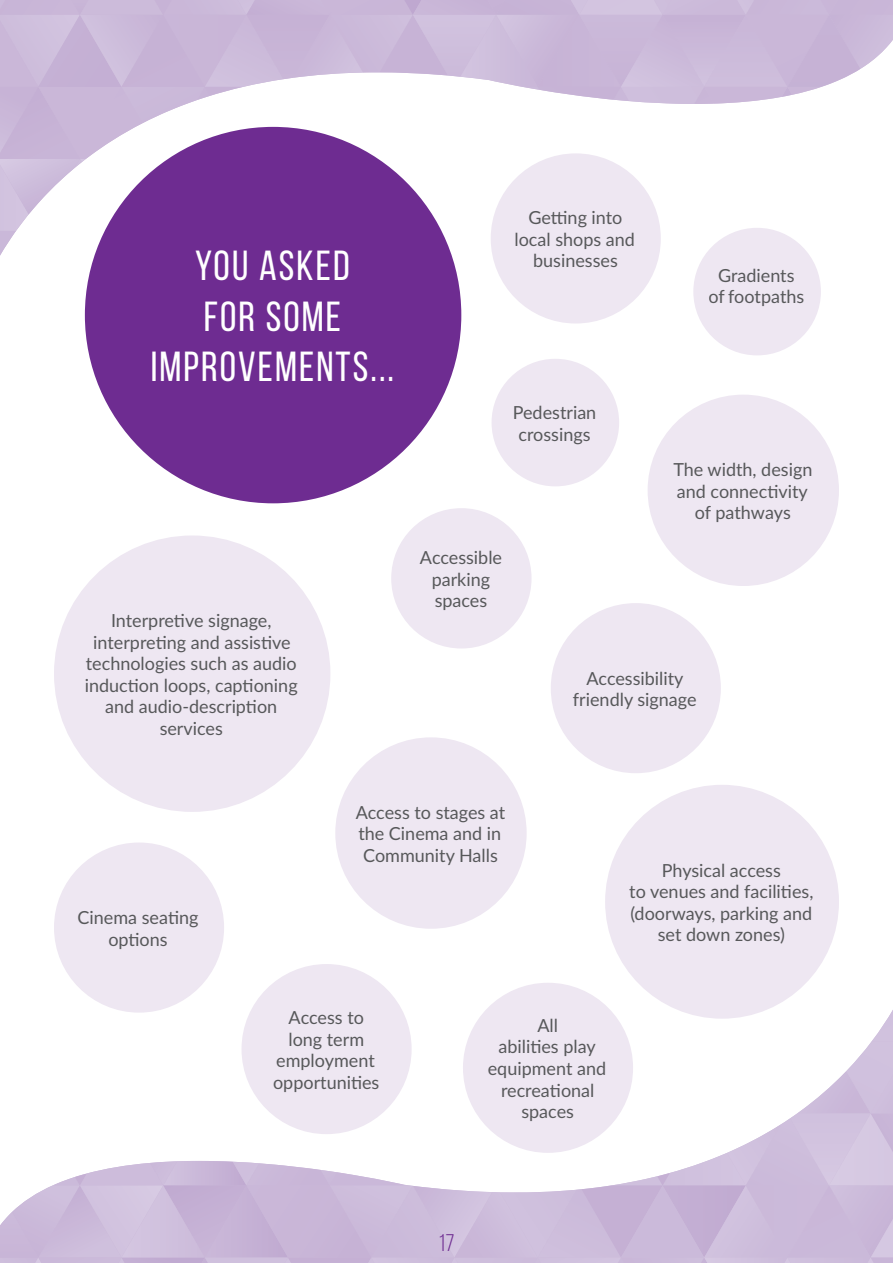
<style>
.page{position:relative;width:893px;height:1263px;background:#fff}
.page>*{position:absolute;margin:0;border:0;box-sizing:border-box;transform-origin:0 0}
.t1{font:42px/50.4px "Bebas Neue";letter-spacing:.05em;color:#fff;text-align:center}
.t2{font:24px "Bebas Neue";color:#6e2c91}
.t3{font:18px/21.6px "Lato";color:#57585a;text-align:center}
</style>
<div class="page">
<svg style="left:0;top:0;width:893px;height:256px"></svg>
<svg style="left:0;top:1010px;width:893px;height:253px"></svg>
<div style="left:92px;top:134px;width:362px;height:362px;background:#6e2c91;border-radius:50%"></div>
<div style="left:85px;top:127px;width:376px;height:376px;border:15px solid #6e2c91;border-radius:50%"></div>
<div style="left:498px;top:161px;width:155px;height:155px;background:#eee7f2;border-radius:50%"></div>
<div style="left:491px;top:153px;width:170px;height:170px;border:15px solid #eee7f2;border-radius:50%"></div>
<div style="left:499px;top:366px;width:113px;height:113px;background:#eee7f2;border-radius:50%"></div>
<div style="left:492px;top:359px;width:127px;height:127px;border:15px solid #eee7f2;border-radius:50%"></div>
<div style="left:701px;top:235px;width:112px;height:113px;background:#eee7f2;border-radius:50%"></div>
<div style="left:693px;top:228px;width:128px;height:127px;border:15px solid #eee7f2;border-radius:50%"></div>
<div style="left:655px;top:402px;width:176px;height:176px;background:#eee7f2;border-radius:50%"></div>
<div style="left:648px;top:395px;width:191px;height:191px;border:15px solid #eee7f2;border-radius:50%"></div>
<div style="left:399px;top:516px;width:125px;height:125px;background:#eee7f2;border-radius:50%"></div>
<div style="left:391px;top:508px;width:140px;height:140px;border:15px solid #eee7f2;border-radius:50%"></div>
<div style="left:558px;top:611px;width:155px;height:155px;background:#eee7f2;border-radius:50%"></div>
<div style="left:551px;top:603px;width:170px;height:170px;border:15px solid #eee7f2;border-radius:50%"></div>
<div style="left:249px;top:971px;width:155px;height:156px;background:#eee7f2;border-radius:50%"></div>
<div style="left:242px;top:964px;width:170px;height:170px;border:15px solid #eee7f2;border-radius:50%"></div>
<div style="left:470px;top:990px;width:156px;height:155px;background:#eee7f2;border-radius:50%"></div>
<div style="left:463px;top:983px;width:170px;height:170px;border:15px solid #eee7f2;border-radius:50%"></div>
<div style="left:343px;top:745px;width:176px;height:176px;background:#eee7f2;border-radius:50%"></div>
<div style="left:335px;top:737px;width:192px;height:192px;border:15px solid #eee7f2;border-radius:50%"></div>
<div style="left:61px;top:850px;width:156px;height:155px;background:#eee7f2;border-radius:50%"></div>
<div style="left:54px;top:842px;width:170px;height:171px;border:15px solid #eee7f2;border-radius:50%"></div>
<div style="left:613px;top:792px;width:218px;height:219px;background:#eee7f2;border-radius:50%"></div>
<div style="left:605px;top:785px;width:234px;height:234px;border:15px solid #eee7f2;border-radius:50%"></div>
<div style="left:62px;top:543px;width:261px;height:261px;background:#eee7f2;border-radius:50%"></div>
<div style="left:54px;top:535px;width:276px;height:277px;border:15px solid #eee7f2;border-radius:50%"></div>
<p class="t1" style="left:151px;top:240px;width:245px">YOU ASKED<br>FOR SOME<br>IMPROVEMENTS...</p>
<p class="t3" style="left:111px;top:609px;width:162px">Interpretive signage,</p>
<p class="t3" style="left:85px;top:630px;width:214px">interpreting and assistive technologies such as audio induction loops, captioning and audio-description services</p>
<p class="t3" style="left:514px;top:206px;width:122px">Getting into local shops and businesses</p>
<p class="t3" style="left:708px;top:264px;width:97px">Gradients of footpaths</p>
<p class="t3" style="left:513px;top:401px;width:85px">Pedestrian crossings</p>
<p class="t3" style="left:420px;top:546px;width:84px">Accessible parking spaces</p>
<p class="t3" style="left:673px;top:458px;width:141px;text-align:left">The width, design and connectivity</p>
<p class="t3" style="left:695px;top:501px;width:97px">of pathways</p>
<p class="t3" style="left:573px;top:666px;width:125px">Accessibility friendly signage</p>
<p class="t3" style="left:78px;top:906px;width:122px">Cinema seating options</p>
<p class="t3" style="left:356px;top:801px;width:151px;text-align:left">Access to stages at the Cinema and in<br>Community Halls</p>
<p class="t3" style="left:662px;top:858px;width:121px">Physical access</p>
<p class="t3" style="left:629px;top:880px;width:186px">to venues and facilities, (doorways, parking and set down zones)</p>
<p class="t3" style="left:273px;top:1006px;width:108px">Access to long term employment opportunities</p>
<p class="t3" style="left:488px;top:1014px;width:120px">All<br>abilities play equipment and recreational spaces</p>
<h2 class="t2" style="left:439px;top:1229px;width:17px">17</h2>
</div>
